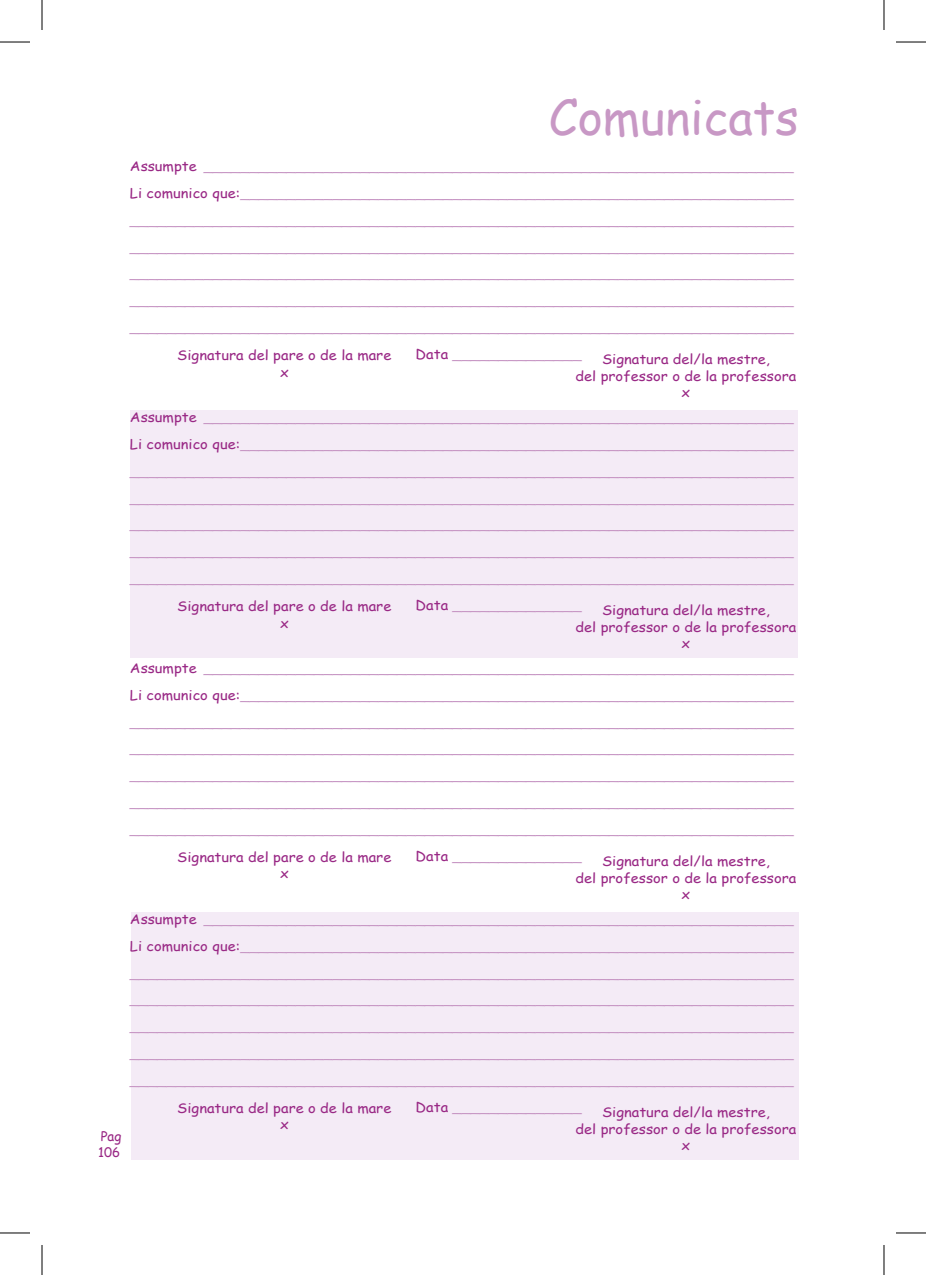
<style>
.page{position:relative;width:926px;height:1275px;background:#fff}
.page>*{position:absolute;margin:0;border:0;box-sizing:border-box;transform-origin:0 0}
.T-mes{font:48px "Comic Sans MS";color:#c898c5}
.t1{font:13.4px "Comic Sans MS";color:#c898c5;scale:1.09 1}
.t2{font:13.4px "Comic Sans MS";color:#992885;scale:1.09 1}
.t3{font:13.2px/15.8px "Comic Sans MS";color:#992885}
.s1{color:#992885}
</style>
<div class="page">
<div style="left:132px;top:912px;width:667px;height:247px;background:#f4ebf6"></div>
<div style="left:131px;top:410px;width:667px;height:247px;background:#f4ebf6"></div>
<hr style="left:0;top:42px;width:30px;height:1px;background:#000">
<hr style="left:896px;top:42px;width:30px;height:1px;background:#000">
<hr style="left:0;top:1232px;width:30px;height:1px;background:#000">
<hr style="left:896px;top:1232px;width:30px;height:1px;background:#000">
<hr style="left:42px;top:0;width:1px;height:30px;background:#000">
<hr style="left:42px;top:1245px;width:1px;height:30px;background:#000">
<hr style="left:884px;top:0;width:1px;height:30px;background:#000">
<hr style="left:884px;top:1245px;width:1px;height:30px;background:#000">
<p class="t3" style="left:98px;top:1128px;width:25px">Pag<br>106</p>
<p class="T-mes" style="left:549px;top:82px;width:252px">Comunicats</p>
<p class="t1" style="left:130px;top:156px;width:610px"><span class="s1">Assumpte</span> ________________________________________________________________</p>
<p class="t1" style="left:130px;top:183px;width:610px"><span class="s1">Li comunico que:</span>____________________________________________________________</p>
<p class="t1" style="left:130px;top:210px;width:610px">________________________________________________________________________</p>
<p class="t1" style="left:130px;top:237px;width:610px">________________________________________________________________________</p>
<p class="t1" style="left:130px;top:264px;width:610px">________________________________________________________________________</p>
<p class="t1" style="left:130px;top:291px;width:610px">________________________________________________________________________</p>
<p class="t1" style="left:130px;top:318px;width:610px">________________________________________________________________________</p>
<p class="t1" style="left:416px;top:344px;width:154px"><span class="s1">Data</span> ______________</p>
<p class="t2" style="left:177px;top:345px;width:198px">Signatura del pare o de la mare</p>
<p class="t2" style="left:280px;top:362px;width:9px">x</p>
<p class="t2" style="left:602px;top:350px;width:155px">Signatura del/la mestre,</p>
<p class="t2" style="left:576px;top:366px;width:204px">del professor o de la professora</p>
<p class="t2" style="left:682px;top:382px;width:9px">x</p>
<p class="t1" style="left:130px;top:407px;width:610px"><span class="s1">Assumpte</span> ________________________________________________________________</p>
<p class="t1" style="left:130px;top:434px;width:610px"><span class="s1">Li comunico que:</span>____________________________________________________________</p>
<p class="t1" style="left:130px;top:461px;width:610px">________________________________________________________________________</p>
<p class="t1" style="left:130px;top:488px;width:610px">________________________________________________________________________</p>
<p class="t1" style="left:130px;top:515px;width:610px">________________________________________________________________________</p>
<p class="t1" style="left:130px;top:541px;width:610px">________________________________________________________________________</p>
<p class="t1" style="left:130px;top:568px;width:610px">________________________________________________________________________</p>
<p class="t1" style="left:416px;top:595px;width:154px"><span class="s1">Data</span> ______________</p>
<p class="t2" style="left:177px;top:596px;width:198px">Signatura del pare o de la mare</p>
<p class="t2" style="left:280px;top:613px;width:9px">x</p>
<p class="t2" style="left:602px;top:600px;width:155px">Signatura del/la mestre,</p>
<p class="t2" style="left:576px;top:617px;width:204px">del professor o de la professora</p>
<p class="t2" style="left:682px;top:633px;width:9px">x</p>
<p class="t1" style="left:130px;top:658px;width:610px"><span class="s1">Assumpte</span> ________________________________________________________________</p>
<p class="t1" style="left:130px;top:685px;width:610px"><span class="s1">Li comunico que:</span>____________________________________________________________</p>
<p class="t1" style="left:130px;top:712px;width:610px">________________________________________________________________________</p>
<p class="t1" style="left:130px;top:738px;width:610px">________________________________________________________________________</p>
<p class="t1" style="left:130px;top:765px;width:610px">________________________________________________________________________</p>
<p class="t1" style="left:130px;top:792px;width:610px">________________________________________________________________________</p>
<p class="t1" style="left:130px;top:819px;width:610px">________________________________________________________________________</p>
<p class="t1" style="left:416px;top:846px;width:154px"><span class="s1">Data</span> ______________</p>
<p class="t2" style="left:177px;top:847px;width:198px">Signatura del pare o de la mare</p>
<p class="t2" style="left:280px;top:863px;width:9px">x</p>
<p class="t2" style="left:602px;top:851px;width:155px">Signatura del/la mestre,</p>
<p class="t2" style="left:576px;top:868px;width:204px">del professor o de la professora</p>
<p class="t2" style="left:682px;top:884px;width:9px">x</p>
<p class="t1" style="left:130px;top:909px;width:610px"><span class="s1">Assumpte</span> ________________________________________________________________</p>
<p class="t1" style="left:130px;top:935px;width:610px"><span class="s1">Li comunico que:</span>____________________________________________________________</p>
<p class="t1" style="left:130px;top:962px;width:610px">________________________________________________________________________</p>
<p class="t1" style="left:130px;top:989px;width:610px">________________________________________________________________________</p>
<p class="t1" style="left:130px;top:1016px;width:610px">________________________________________________________________________</p>
<p class="t1" style="left:130px;top:1043px;width:610px">________________________________________________________________________</p>
<p class="t1" style="left:130px;top:1070px;width:610px">________________________________________________________________________</p>
<p class="t1" style="left:416px;top:1097px;width:154px"><span class="s1">Data</span> ______________</p>
<p class="t2" style="left:177px;top:1098px;width:198px">Signatura del pare o de la mare</p>
<p class="t2" style="left:280px;top:1114px;width:9px">x</p>
<p class="t2" style="left:602px;top:1102px;width:155px">Signatura del/la mestre,</p>
<p class="t2" style="left:576px;top:1118px;width:204px">del professor o de la professora</p>
<p class="t2" style="left:682px;top:1135px;width:9px">x</p>
</div>
